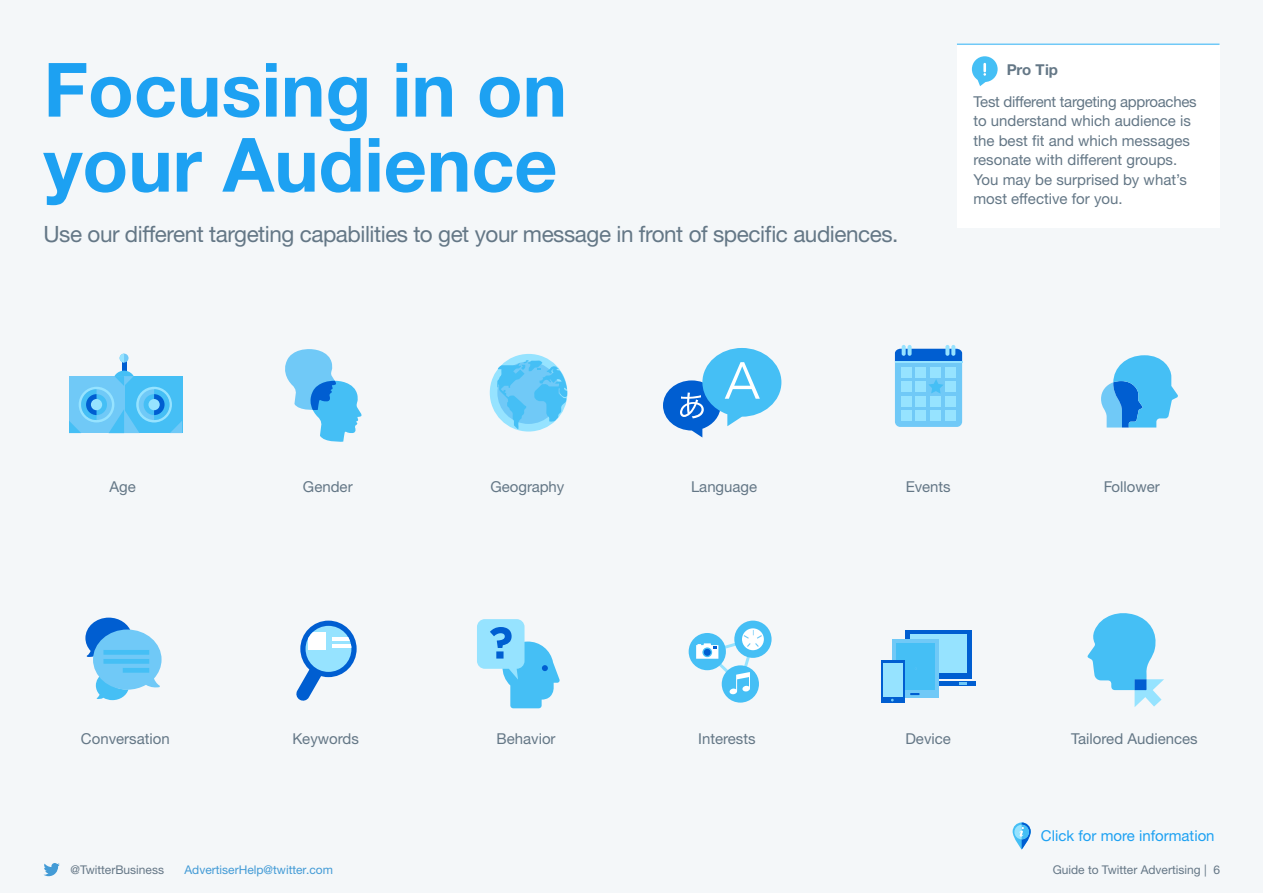
<style>
.page{position:relative;width:1263px;height:893px;background:#f4f7f9}
.page>*{position:absolute;margin:0;border:0;box-sizing:border-box;transform-origin:0 0}
.t1{font:700 75px/75px "Helvetica Neue";color:#1da1f2}
.t2{font:22.5px "Helvetica Neue LTW1 G";letter-spacing:-.02em;color:#647786}
.t3{font:15px/19.5px "Helvetica Neue LTW1 G";color:#647786}
.t4{font:15px "Helvetica Neue LTW1 G";color:#1da1f2}
.t5{font:700 15px "Helvetica Neue LTW1 G";letter-spacing:-.005em;color:#647786}
.t6{font:12px "Helvetica Neue LTW1 G";color:#657786}
.t7{font:12px "Helvetica Neue LTW1 G";color:#439bd6}
</style>
<div class="page">
<svg style="left:43px;top:863px;width:17px;height:13px"></svg>
<svg style="left:279px;top:348px;width:84px;height:95px"></svg>
<svg style="left:1087px;top:612px;width:77px;height:95px"></svg>
<div style="left:490px;top:354px;width:78px;height:78px;background:#96e3ff;border-radius:50%"></div>
<svg style="left:497px;top:360px;width:70px;height:69px"></svg>
<svg style="left:85px;top:618px;width:77px;height:82px"></svg>
<div style="left:722px;top:665px;width:37px;height:38px;background:#45bff5;border-radius:50%"></div>
<div style="left:689px;top:633px;width:37px;height:37px;background:#45bff5;border-radius:50%"></div>
<div style="left:734px;top:621px;width:37px;height:37px;background:#45bff5;border-radius:50%"></div>
<svg style="left:742px;top:628px;width:22px;height:22px"></svg>
<svg style="left:696px;top:630px;width:66px;height:64px"></svg>
<svg style="left:902px;top:345px;width:4px;height:11px"></svg>
<svg style="left:907px;top:345px;width:4px;height:11px"></svg>
<svg style="left:945px;top:345px;width:4px;height:11px"></svg>
<svg style="left:951px;top:345px;width:4px;height:11px"></svg>
<svg style="left:895px;top:349px;width:67px;height:78px"></svg>
<svg style="left:295px;top:668px;width:27px;height:34px"></svg>
<svg style="left:300px;top:621px;width:57px;height:56px"></svg>
<div style="left:306px;top:626px;width:45px;height:46px;background:#96e3ff;border-radius:50%"></div>
<div style="left:308px;top:632px;width:17px;height:18px;background:#fff"></div>
<hr style="left:332px;top:637px;width:19px;height:3px;background:#fff">
<hr style="left:332px;top:644px;width:19px;height:4px;background:#fff">
<div style="left:906px;top:630px;width:66px;height:48px;background:#005ed1"></div>
<div style="left:911px;top:634px;width:56px;height:39px;background:#96e3ff"></div>
<hr style="left:902px;top:681px;width:74px;height:4px;background:#005ed1">
<svg style="left:960px;top:682px;width:7px;height:2px"></svg>
<div style="left:892px;top:639px;width:46px;height:59px;background:#70c9f7"></div>
<div style="left:896px;top:643px;width:38px;height:47px;background:#45bff5"></div>
<svg style="left:910px;top:693px;width:10px;height:2px"></svg>
<div style="left:881px;top:661px;width:23px;height:42px;background:#005ed1"></div>
<div style="left:883px;top:663px;width:20px;height:34px;background:#96e3ff"></div>
<div style="left:957px;top:45px;width:262px;height:183px;background:#fff"></div>
<hr style="left:957px;top:44px;width:262px;height:1px;background:#70c9f7">
<svg style="left:663px;top:348px;width:118px;height:89px"></svg>
<svg style="left:1101px;top:355px;width:77px;height:73px"></svg>
<div style="left:477px;top:619px;width:47px;height:50px;background:#96e3ff;border-radius:8px"></div>
<svg style="left:490px;top:627px;width:70px;height:81px"></svg>
<div style="left:972px;top:56px;width:26px;height:26px;background:#45bff5;border-radius:50%"></div>
<svg style="left:977px;top:63px;width:9px;height:23px"></svg>
<hr style="left:122px;top:358px;width:4px;height:18px;background:#005ed1">
<div style="left:113px;top:371px;width:22px;height:22px;background:#45bff5;border-radius:50%"></div>
<div style="left:69px;top:376px;width:113px;height:57px;background:#45bff5"></div>
<div style="left:69px;top:376px;width:55px;height:57px;background:#70c9f7"></div>
<svg style="left:109px;top:409px;width:30px;height:24px"></svg>
<svg style="left:136px;top:387px;width:36px;height:35px"></svg>
<div style="left:139px;top:389px;width:30px;height:31px;background:#70c9f7;border-radius:50%"></div>
<div style="left:144px;top:394px;width:21px;height:21px;background:#45bff5;border-radius:50%"></div>
<div style="left:79px;top:387px;width:35px;height:35px;background:#96e3ff;border-radius:50%"></div>
<div style="left:81px;top:389px;width:31px;height:31px;background:#70c9f7;border-radius:50%"></div>
<div style="left:86px;top:394px;width:21px;height:21px;background:#45bff5;border-radius:50%"></div>
<div style="left:91px;top:399px;width:11px;height:11px;background:#96e3ff;border-radius:50%"></div>
<div style="left:148px;top:399px;width:12px;height:11px;background:#96e3ff;border-radius:50%"></div>
<div style="left:120px;top:354px;width:9px;height:9px;background:#70c9f7;border-radius:50%"></div>
<svg style="left:120px;top:354px;width:4px;height:9px"></svg>
<svg style="left:69px;top:389px;width:28px;height:44px"></svg>
<svg style="left:115px;top:376px;width:19px;height:10px"></svg>
<svg style="left:154px;top:389px;width:28px;height:44px"></svg>
<svg style="left:1013px;top:822px;width:18px;height:27px"></svg>
<div style="left:1014px;top:825px;width:15px;height:14px;background:#96e3ff;border-radius:50%"></div>
<svg style="left:1019px;top:822px;width:12px;height:27px"></svg>
<h1 class="t1" style="left:44px;top:54px;width:525px">Focusing in on your Audience</h1>
<h2 class="t2" style="left:44px;top:220px;width:856px">Use our different targeting capabilities to get your message in front of specific audiences.</h2>
<p class="t5" style="left:1007px;top:61px;width:53px">Pro Tip</p>
<p class="t3" style="left:973px;top:92px;width:225px">Test different targeting approaches to understand which audience is the best fit and which messages resonate with different groups.<br>You may be surprised by what’s most effective for you.</p>
<p class="t3" style="left:490px;top:476px;width:76px">Geography</p>
<p class="t3" style="left:303px;top:476px;width:51px">Gender</p>
<p class="t3" style="left:691px;top:476px;width:68px">Language</p>
<p class="t3" style="left:109px;top:476px;width:28px">Age</p>
<p class="t3" style="left:906px;top:476px;width:47px">Events</p>
<p class="t3" style="left:1104px;top:476px;width:58px">Follower</p>
<p class="t3" style="left:81px;top:729px;width:90px">Conversation</p>
<p class="t3" style="left:698px;top:729px;width:59px">Interests</p>
<p class="t3" style="left:1071px;top:729px;width:128px">Tailored Audiences</p>
<p class="t3" style="left:292px;top:729px;width:68px">Keywords</p>
<p class="t3" style="left:496px;top:729px;width:61px">Behavior</p>
<p class="t3" style="left:905px;top:729px;width:47px">Device</p>
<p class="t4" style="left:1041px;top:827px;width:175px">Click for more information</p>
<p class="t6" style="left:70px;top:862px;width:95px">@TwitterBusiness</p>
<p class="t7" style="left:184px;top:862px;width:150px">AdvertiserHelp@twitter.com</p>
<p class="t6" style="left:1053px;top:862px;width:169px">Guide to Twitter Advertising | 6</p>
</div>
